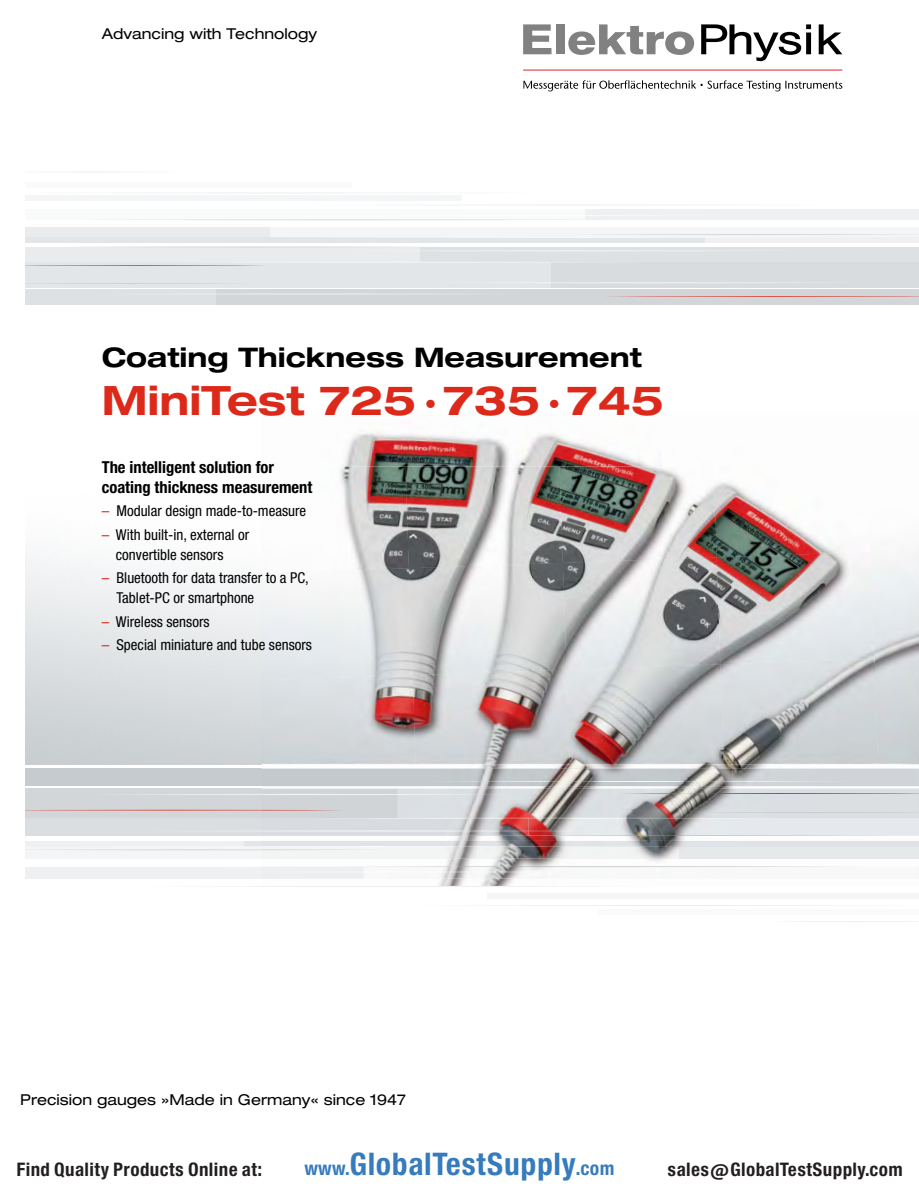
<style>
.page{position:relative;width:919px;height:1188px;background:#fff}
.page>*{position:absolute;margin:0;border:0;box-sizing:border-box;transform-origin:0 0}
.t1{font:700 expanded 40.5px "Helvetica Neue LT Std";color:#dc291a}
.t2{font:29.7px "Europa Gro Nr 2 SBOP Bol Con";letter-spacing:.02em;color:#367bbc}
.t3{font:700 expanded 27px "Helvetica Neue LT Std";color:#000}
.t4{font:17.85px "Europa Gro Nr 2 SBOP Bol Con";letter-spacing:.02em;color:#231f20}
.t5{font:700 condensed 16.5px/19.5px "Helvetica Neue LT Std";color:#000}
.t6{font:condensed 15px/19.5px "Helvetica Neue LT Std";color:#000}
.t7{font:expanded 15px "Helvetica Neue LT Std";color:#000}
.s1{color:#dc291a}
.s2{font-size:18.3px}
</style>
<div class="page">
<svg style="left:523px;top:80px;width:319px;height:11px"></svg>
<hr style="left:523px;top:70px;width:318px;height:1px;background:#da2125">
<svg style="left:523px;top:24px;width:28px;height:30px"></svg>
<div style="left:555px;top:24px;width:9px;height:30px;background:#818181"></div>
<svg style="left:568px;top:24px;width:126px;height:31px"></svg>
<svg style="left:701px;top:24px;width:109px;height:37px"></svg>
<svg style="left:818px;top:24px;width:24px;height:30px"></svg>
<div style="left:25px;top:290px;width:191px;height:15px;background:#dde1e3"></div>
<div style="left:216px;top:290px;width:702px;height:15px;background:#d2d6d9"></div>
<div style="left:25px;top:247px;width:395px;height:15px;background:#e9ebec"></div>
<div style="left:420px;top:247px;width:498px;height:15px;background:#dde1e3"></div>
<div style="left:25px;top:210px;width:560px;height:10px;background:#f9fafa"></div>
<div style="left:585px;top:210px;width:333px;height:10px;background:#eef0f1"></div>
<div style="left:269px;top:227px;width:649px;height:10px;background:#f4f5f6"></div>
<div style="left:25px;top:227px;width:244px;height:10px;background:#e9ebec"></div>
<div style="left:25px;top:196px;width:436px;height:5px;background:#f4f5f6"></div>
<div style="left:25px;top:183px;width:327px;height:5px;background:#f9fafa"></div>
<div style="left:704px;top:237px;width:214px;height:5px;background:#eef0f1"></div>
<div style="left:25px;top:237px;width:679px;height:5px;background:#e3e6e8"></div>
<div style="left:25px;top:262px;width:526px;height:26px;background:#e3e6e8"></div>
<div style="left:551px;top:262px;width:367px;height:26px;background:#d8dcde"></div>
<svg style="left:216px;top:294px;width:212px;height:1px"></svg>
<svg style="left:37px;top:283px;width:188px;height:1px"></svg>
<svg style="left:242px;top:247px;width:448px;height:4px"></svg>
<svg style="left:269px;top:234px;width:637px;height:4px"></svg>
<svg style="left:134px;top:219px;width:424px;height:2px"></svg>
<svg style="left:532px;top:205px;width:71px;height:1px"></svg>
<svg style="left:81px;top:172px;width:23px;height:1px"></svg>
<svg style="left:608px;top:296px;width:310px;height:1px"></svg>
<svg style="left:25px;top:262px;width:537px;height:4px"></svg>
<div style="left:25px;top:769px;width:707px;height:17px;background:#c6cbcf"></div>
<div style="left:25px;top:818px;width:503px;height:18px;background:#dadee0"></div>
<div style="left:25px;top:867px;width:338px;height:12px;background:#eef0f1"></div>
<div style="left:25px;top:847px;width:654px;height:12px;background:#f4f5f6"></div>
<div style="left:487px;top:893px;width:431px;height:6px;background:#f4f5f6"></div>
<div style="left:596px;top:909px;width:322px;height:6px;background:#f9fafa"></div>
<div style="left:25px;top:841px;width:219px;height:6px;background:#eef0f1"></div>
<div style="left:244px;top:841px;width:674px;height:6px;background:#e3e6e8"></div>
<div style="left:25px;top:789px;width:372px;height:29px;background:#d2d6d9"></div>
<svg style="left:135px;top:794px;width:127px;height:1px"></svg>
<svg style="left:44px;top:846px;width:218px;height:5px"></svg>
<svg style="left:229px;top:886px;width:339px;height:1px"></svg>
<svg style="left:502px;top:905px;width:340px;height:1px"></svg>
<svg style="left:791px;top:921px;width:127px;height:1px"></svg>
<svg style="left:25px;top:810px;width:237px;height:1px"></svg>
<img style="left:342px;top:431px;width:110px;height:36px">
<img style="left:452px;top:433px;width:202px;height:34px">
<img style="left:874px;top:551px;width:44px;height:213px">
<img style="left:262px;top:768px;width:202px;height:73px">
<img style="left:464px;top:764px;width:207px;height:77px">
<img style="left:671px;top:764px;width:208px;height:77px">
<img style="left:439px;top:859px;width:226px;height:27px">
<img style="left:675px;top:837px;width:208px;height:30px">
<img style="left:339px;top:467px;width:66px;height:101px">
<img style="left:405px;top:467px;width:154px;height:101px">
<img style="left:559px;top:467px;width:154px;height:96px">
<img style="left:713px;top:482px;width:128px;height:75px">
<img style="left:262px;top:568px;width:146px;height:107px">
<img style="left:408px;top:563px;width:154px;height:112px">
<img style="left:562px;top:557px;width:154px;height:113px">
<img style="left:716px;top:552px;width:158px;height:112px">
<img style="left:262px;top:675px;width:150px;height:89px">
<img style="left:412px;top:670px;width:154px;height:94px">
<img style="left:566px;top:664px;width:154px;height:100px">
<img style="left:720px;top:659px;width:157px;height:105px">
<img style="left:262px;top:769px;width:656px;height:17px">
<img style="left:262px;top:789px;width:656px;height:47px">
<img style="left:363px;top:867px;width:555px;height:12px">
<img style="left:262px;top:841px;width:656px;height:18px">
<img style="left:262px;top:794px;width:257px;height:1px">
<img style="left:421px;top:781px;width:437px;height:1px">
<img style="left:300px;top:818px;width:490px;height:1px">
<img style="left:262px;top:831px;width:360px;height:1px">
<img style="left:262px;top:846px;width:431px;height:1px">
<img style="left:363px;top:872px;width:276px;height:1px">
<img style="left:695px;top:812px;width:223px;height:1px">
<img style="left:507px;top:835px;width:382px;height:1px">
<img style="left:262px;top:850px;width:123px;height:1px">
<img style="left:345px;top:866px;width:523px;height:1px">
<img style="left:262px;top:810px;width:84px;height:1px">
<img style="left:619px;top:793px;width:299px;height:1px">
<p class="t7" style="left:102px;top:25px;width:217px">Advancing with Technology</p>
<h3 class="t3" style="left:102px;top:340px;width:541px">Coating Thickness Measurement</h3>
<h1 class="t1" style="left:102px;top:376px;width:563px">MiniTest 725 · 735 · 745</h1>
<p class="t5" style="left:102px;top:457px;width:212px">The intelligent solution for coating thickness measurement</p>
<p class="t6" style="left:102px;top:501px;width:206px"><span class="s1">–</span> Modular design made-to-measure</p>
<p class="t6" style="left:116px;top:525px;width:135px;text-indent:-14px"><span class="s1">–</span> With built-in, external or convertible sensors</p>
<p class="t6" style="left:116px;top:568px;width:194px;text-indent:-15px"><span class="s1">–</span> Bluetooth for data transfer to a PC,<br>Tablet-PC or smartphone</p>
<p class="t6" style="left:102px;top:612px;width:109px"><span class="s1">–</span> Wireless sensors</p>
<p class="t6" style="left:102px;top:635px;width:212px"><span class="s1">–</span> Special miniature and tube sensors</p>
<p class="t7" style="left:20px;top:1090px;width:387px">Precision gauges »Made in Germany« since 1947</p>
<p class="t4" style="left:17px;top:1159px;width:247px">Find Quality Products Online at:</p>
<h2 class="t2" style="left:304px;top:1147px;width:311px"><span class="s2">www.</span>GlobalTestSupply<span class="s2">.com</span></h2>
<p class="t4" style="left:667px;top:1159px;width:236px">sales@GlobalTestSupply.com</p>
</div>
